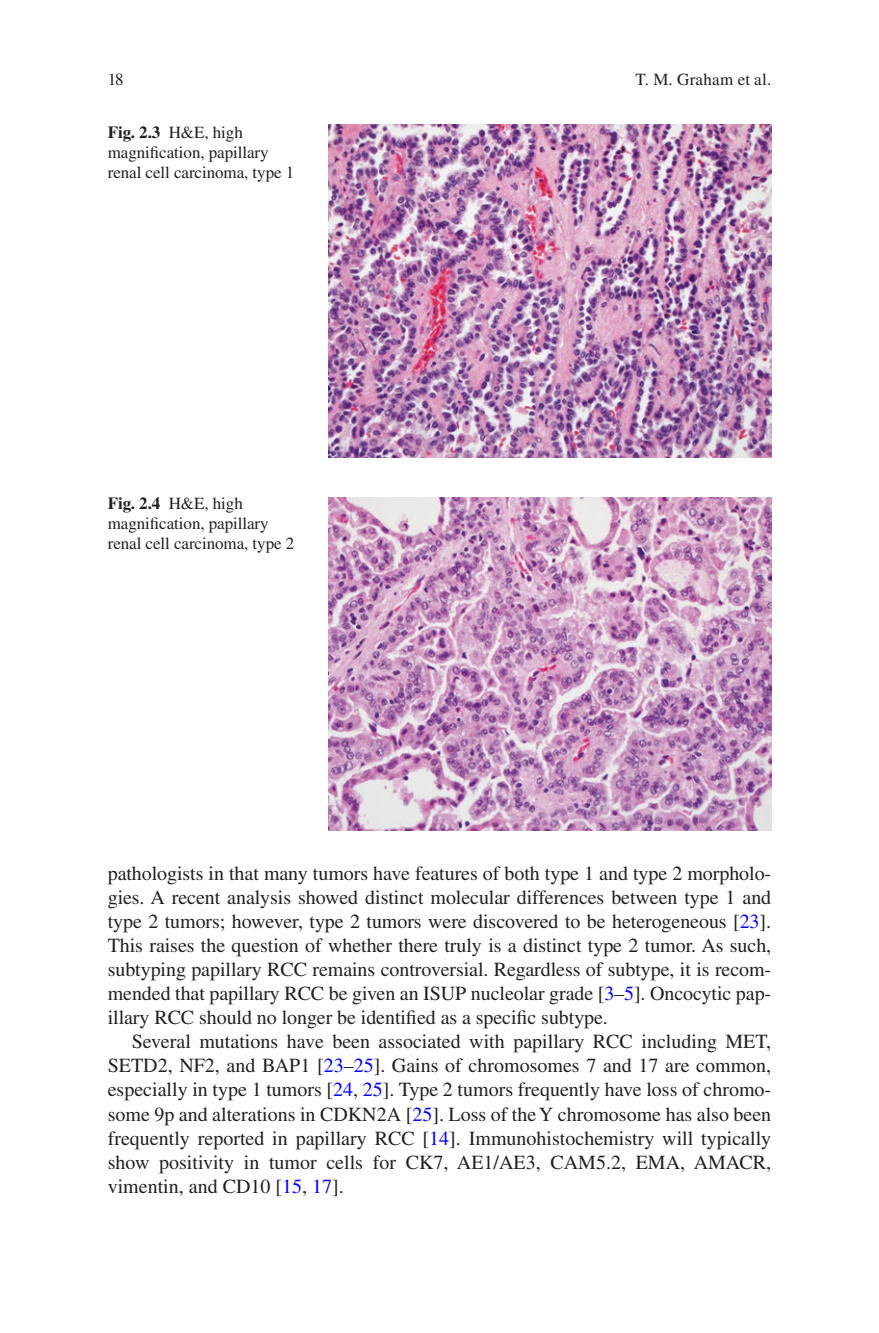
<style>
.page{position:relative;width:879px;height:1333px;background:#fff}
.page>*{position:absolute;margin:0;border:0;box-sizing:border-box;transform-origin:0 0}
.t1{font:20px/24px "Njcvly Times LT Std";letter-spacing:-.005em;color:#231f20;text-align:justify}
.t2{font:17px/20px "Njcvly Times LT Std";letter-spacing:-.005em;color:#231f20}
.t3{font:17px "Jwdlwj Times LT Std";letter-spacing:.02em;color:#231f20}
.s1{font-family:"Grdljd Times LT Std";font-weight:700}
.s2{color:#00f}
</style>
<div class="page">
<img style="left:329px;top:497px;width:442px;height:333px">
<img style="left:329px;top:124px;width:442px;height:333px">
<p class="t2" style="left:108px;top:69px;width:18px">18</p>
<p class="t2" style="left:108px;top:122px;width:188px"><span class="s1">Fig. 2.3</span> H&amp;E, high magnification, papillary renal cell carcinoma, type 1</p>
<p class="t2" style="left:108px;top:493px;width:188px"><span class="s1">Fig. 2.4</span> H&amp;E, high magnification, papillary renal cell carcinoma, type 2</p>
<p class="t3" style="left:635px;top:70px;width:137px">T. M. Graham et al.</p>
<p class="t1" style="left:108px;top:861px;width:665px">pathologists in that many tumors have features of both type 1 and type 2 morpholo&shy;gies. A recent analysis showed distinct molecular differences between type 1 and type 2 tumors; however, type 2 tumors were discovered to be heterogeneous [<span class="s2">23</span>].<br>This raises the question of whether there truly is a distinct type 2 tumor. As such, subtyping papillary RCC remains controversial. Regardless of subtype, it is recom&shy;mended that papillary RCC be given an ISUP nucleolar grade [<span class="s2">3</span>–<span class="s2">5</span>]. Oncocytic pap&shy;illary RCC should no longer be identified as a specific subtype.</p>
<p class="t1" style="left:108px;top:1029px;width:665px;text-indent:24px">Several mutations have been associated with papillary RCC including MET, SETD2, NF2, and BAP1 [<span class="s2">23</span>–<span class="s2">25</span>]. Gains of chromosomes 7 and 17 are common, especially in type 1 tumors [<span class="s2">24</span>, <span class="s2">25</span>]. Type 2 tumors frequently have loss of chromo&shy;some 9p and alterations in CDKN2A [<span class="s2">25</span>]. Loss of the Y chromosome has also been frequently reported in papillary RCC [<span class="s2">14</span>]. Immunohistochemistry will typically show positivity in tumor cells for CK7, AE1/AE3, CAM5.2, EMA, AMACR, vimentin, and CD10 [<span class="s2">15</span>, <span class="s2">17</span>].</p>
</div>
